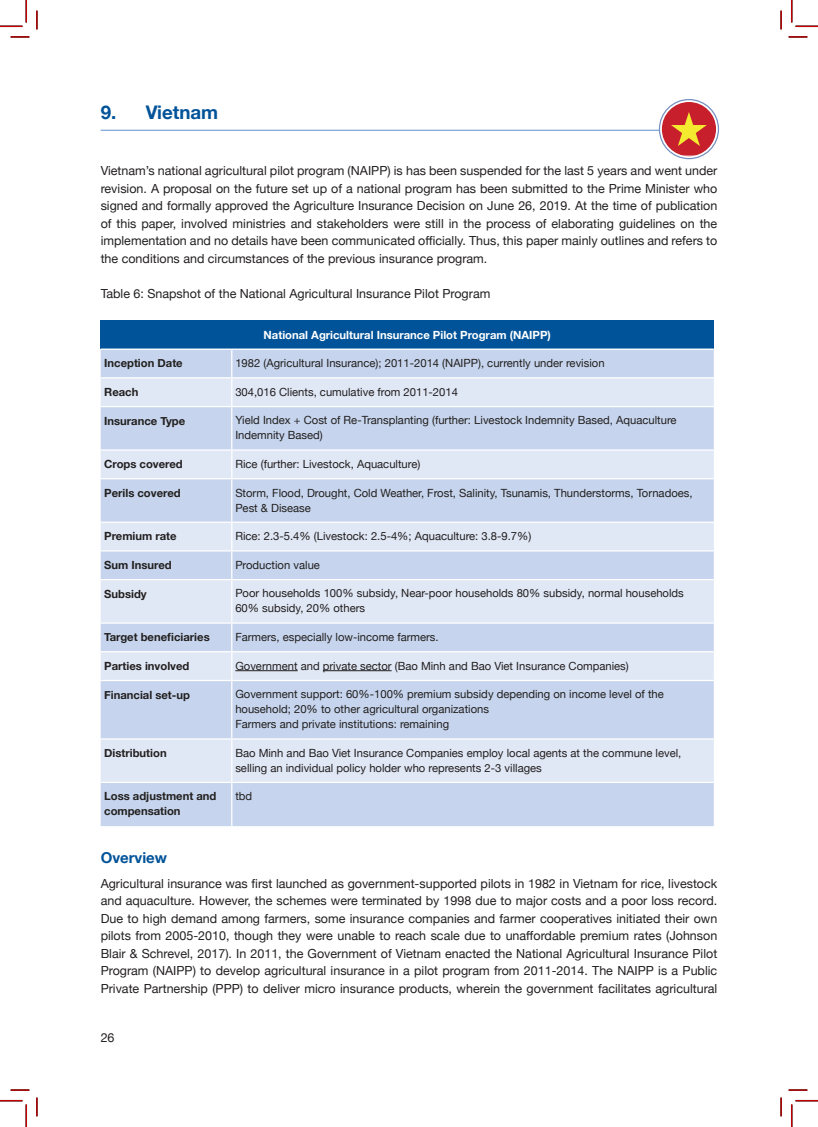
<style>
.page{position:relative;width:818px;height:1127px;background:#fff}
.page>*{position:absolute;margin:0;border:0;box-sizing:border-box;transform-origin:0 0}
.t1{font:700 18.75px "Helvetica Neue";color:#005399}
.t2{font:700 15px "Helvetica Neue";color:#005399}
.t3{font:12.5px/17.5px "Helvetica Neue";color:#221f1f;text-align:justify}
.t4{font:11.25px/15px "Helvetica Neue";color:#221f1f}
.t5{font:700 11.25px/15px "Helvetica Neue";color:#221f1f}
.t6{font:700 11.25px "Helvetica Neue";color:#fff}
</style>
<div class="page">
<hr style="left:101px;top:130px;width:616px;height:1px;background:#7da7d8">
<div style="left:101px;top:320px;width:613px;height:29px;background:#005399"></div>
<div style="left:101px;top:350px;width:613px;height:476px;background:#c6d5ed"></div>
<svg style="left:101px;top:378px;width:613px;height:403px;background:#d3def1"></svg>
<hr style="left:101px;top:348px;width:131px;height:2px;background:#fff">
<hr style="left:232px;top:348px;width:482px;height:2px;background:#fff">
<hr style="left:101px;top:377px;width:131px;height:1px;background:#fff">
<hr style="left:232px;top:377px;width:482px;height:1px;background:#fff">
<svg style="left:231px;top:350px;width:1px;height:56px"></svg>
<hr style="left:101px;top:406px;width:131px;height:1px;background:#fff">
<hr style="left:232px;top:406px;width:482px;height:1px;background:#fff">
<hr style="left:231px;top:407px;width:1px;height:42px;background:#fff">
<hr style="left:101px;top:449px;width:131px;height:1px;background:#fff">
<hr style="left:232px;top:449px;width:482px;height:1px;background:#fff">
<svg style="left:231px;top:450px;width:1px;height:28px"></svg>
<hr style="left:101px;top:478px;width:131px;height:1px;background:#fff">
<hr style="left:232px;top:478px;width:482px;height:1px;background:#fff">
<hr style="left:231px;top:479px;width:1px;height:42px;background:#fff">
<hr style="left:101px;top:521px;width:131px;height:1px;background:#fff">
<hr style="left:232px;top:521px;width:482px;height:1px;background:#fff">
<hr style="left:101px;top:550px;width:131px;height:1px;background:#fff">
<hr style="left:232px;top:550px;width:482px;height:1px;background:#fff">
<svg style="left:231px;top:522px;width:1px;height:57px"></svg>
<hr style="left:101px;top:579px;width:131px;height:1px;background:#fff">
<hr style="left:232px;top:579px;width:482px;height:1px;background:#fff">
<hr style="left:231px;top:580px;width:1px;height:42px;background:#fff">
<hr style="left:101px;top:622px;width:131px;height:1px;background:#fff">
<hr style="left:232px;top:622px;width:482px;height:1px;background:#fff">
<hr style="left:101px;top:651px;width:131px;height:1px;background:#fff">
<hr style="left:232px;top:651px;width:482px;height:1px;background:#fff">
<svg style="left:231px;top:623px;width:1px;height:56px"></svg>
<hr style="left:101px;top:679px;width:131px;height:2px;background:#fff">
<hr style="left:232px;top:679px;width:482px;height:2px;background:#fff">
<hr style="left:231px;top:681px;width:1px;height:57px;background:#fff">
<hr style="left:101px;top:738px;width:131px;height:1px;background:#fff">
<hr style="left:232px;top:738px;width:482px;height:1px;background:#fff">
<hr style="left:231px;top:739px;width:1px;height:42px;background:#fff">
<hr style="left:101px;top:781px;width:131px;height:1px;background:#fff">
<hr style="left:232px;top:781px;width:482px;height:1px;background:#fff">
<hr style="left:231px;top:782px;width:1px;height:44px;background:#fff">
<hr style="left:235px;top:670px;width:63px;height:1px;background:#221f1f">
<hr style="left:323px;top:670px;width:69px;height:1px;background:#221f1f">
<svg style="left:659px;top:100px;width:59px;height:59px"></svg>
<div style="left:659px;top:99px;width:60px;height:60px;border:1px solid #7690c1;border-radius:50%"></div>
<svg style="left:662px;top:102px;width:54px;height:54px;background:#d36656"></svg>
<svg style="left:11px;top:36px;width:18px;height:2px"></svg>
<svg style="left:788px;top:36px;width:19px;height:2px"></svg>
<svg style="left:11px;top:1089px;width:18px;height:1px"></svg>
<svg style="left:788px;top:1089px;width:19px;height:1px"></svg>
<svg style="left:36px;top:11px;width:2px;height:18px"></svg>
<svg style="left:36px;top:1097px;width:2px;height:18px"></svg>
<svg style="left:780px;top:11px;width:2px;height:18px"></svg>
<svg style="left:780px;top:1097px;width:2px;height:18px"></svg>
<hr style="left:0;top:1099px;width:23px;height:2px;background:#000">
<hr style="left:795px;top:1099px;width:23px;height:2px;background:#000">
<svg style="left:0;top:0;width:27px;height:27px"></svg>
<svg style="left:0;top:1100px;width:27px;height:26px"></svg>
<svg style="left:791px;top:0;width:27px;height:27px"></svg>
<svg style="left:791px;top:1100px;width:27px;height:26px"></svg>
<h1 class="t1" style="left:101px;top:98px;width:119px">9. Vietnam</h1>
<p class="t3" style="left:101px;top:163px;width:618px">Vietnam’s national agricultural pilot program (NAIPP) is has been suspended for the last 5 years and went under revision. A proposal on the future set up of a national program has been submitted to the Prime Minister who signed and formally approved the Agriculture Insurance Decision on June 26, 2019. At the time of publication of this paper, involved ministries and stakeholders were still in the process of elaborating guidelines on the implementation and no details have been communicated officially. Thus, this paper mainly outlines and refers to the conditions and circumstances of the previous insurance program.</p>
<p class="t3" style="left:101px;top:285px;width:391px">Table 6: Snapshot of the National Agricultural Insurance Pilot Program</p>
<p class="t6" style="left:264px;top:325px;width:289px">National Agricultural Insurance Pilot Program (NAIPP)</p>
<p class="t5" style="left:104px;top:356px;width:80px">Inception Date</p>
<p class="t4" style="left:235px;top:356px;width:371px">1982 (Agricultural Insurance); 2011-2014 (NAIPP), currently under revision</p>
<p class="t5" style="left:104px;top:385px;width:36px">Reach</p>
<p class="t4" style="left:235px;top:385px;width:224px">304,016 Clients, cumulative from 2011-2014</p>
<p class="t5" style="left:104px;top:414px;width:83px">Insurance Type</p>
<p class="t4" style="left:235px;top:413px;width:443px">Yield Index + Cost of Re-Transplanting (further: Livestock Indemnity Based, Aquaculture<br>Indemnity Based)</p>
<p class="t5" style="left:104px;top:457px;width:80px">Crops covered</p>
<p class="t4" style="left:235px;top:457px;width:187px">Rice (further: Livestock, Aquaculture)</p>
<p class="t5" style="left:104px;top:486px;width:78px">Perils covered</p>
<p class="t4" style="left:235px;top:485px;width:459px">Storm, Flood, Drought, Cold Weather, Frost, Salinity, Tsunamis, Thunderstorms, Tornadoes,<br>Pest &amp; Disease</p>
<p class="t5" style="left:104px;top:529px;width:74px">Premium rate</p>
<p class="t4" style="left:235px;top:529px;width:297px">Rice: 2.3-5.4% (Livestock: 2.5-4%; Aquaculture: 3.8-9.7%)</p>
<p class="t5" style="left:104px;top:558px;width:69px">Sum Insured</p>
<p class="t4" style="left:235px;top:558px;width:86px">Production value</p>
<p class="t5" style="left:104px;top:587px;width:44px">Subsidy</p>
<p class="t4" style="left:235px;top:586px;width:450px">Poor households 100% subsidy, Near-poor households 80% subsidy, normal households<br>60% subsidy, 20% others</p>
<p class="t5" style="left:104px;top:629px;width:107px">Target beneficiaries</p>
<p class="t4" style="left:235px;top:630px;width:205px">Farmers, especially low-income farmers.</p>
<p class="t5" style="left:104px;top:659px;width:87px">Parties involved</p>
<p class="t4" style="left:235px;top:658px;width:395px">Government and private sector (Bao Minh and Bao Viet Insurance Companies)</p>
<p class="t5" style="left:104px;top:688px;width:87px">Financial set-up</p>
<p class="t4" style="left:235px;top:687px;width:430px">Government support: 60%-100% premium subsidy depending on income level of the household; 20% to other agricultural organizations<br>Farmers and private institutions: remaining</p>
<p class="t5" style="left:104px;top:746px;width:64px">Distribution</p>
<p class="t4" style="left:235px;top:745px;width:447px">Bao Minh and Bao Viet Insurance Companies employ local agents at the commune level, selling an individual policy holder who represents 2-3 villages</p>
<p class="t5" style="left:104px;top:789px;width:114px">Loss adjustment and compensation</p>
<p class="t4" style="left:235px;top:789px;width:18px">tbd</p>
<p class="t2" style="left:101px;top:845px;width:68px">Overview</p>
<p class="t3" style="left:101px;top:875px;width:618px">Agricultural insurance was first launched as government-supported pilots in 1982 in Vietnam for rice, livestock and aquaculture. However, the schemes were terminated by 1998 due to major costs and a poor loss record.<br>Due to high demand among farmers, some insurance companies and farmer cooperatives initiated their own pilots from 2005-2010, though they were unable to reach scale due to unaffordable premium rates (Johnson Blair &amp; Schrevel, 2017). In 2011, the Government of Vietnam enacted the National Agricultural Insurance Pilot Program (NAIPP) to develop agricultural insurance in a pilot program from 2011-2014. The NAIPP is a Public Private Partnership (PPP) to deliver micro insurance products, wherein the government facilitates agricultural</p>
<p class="t3" style="left:101px;top:1028px;width:15px">26</p>
</div>
